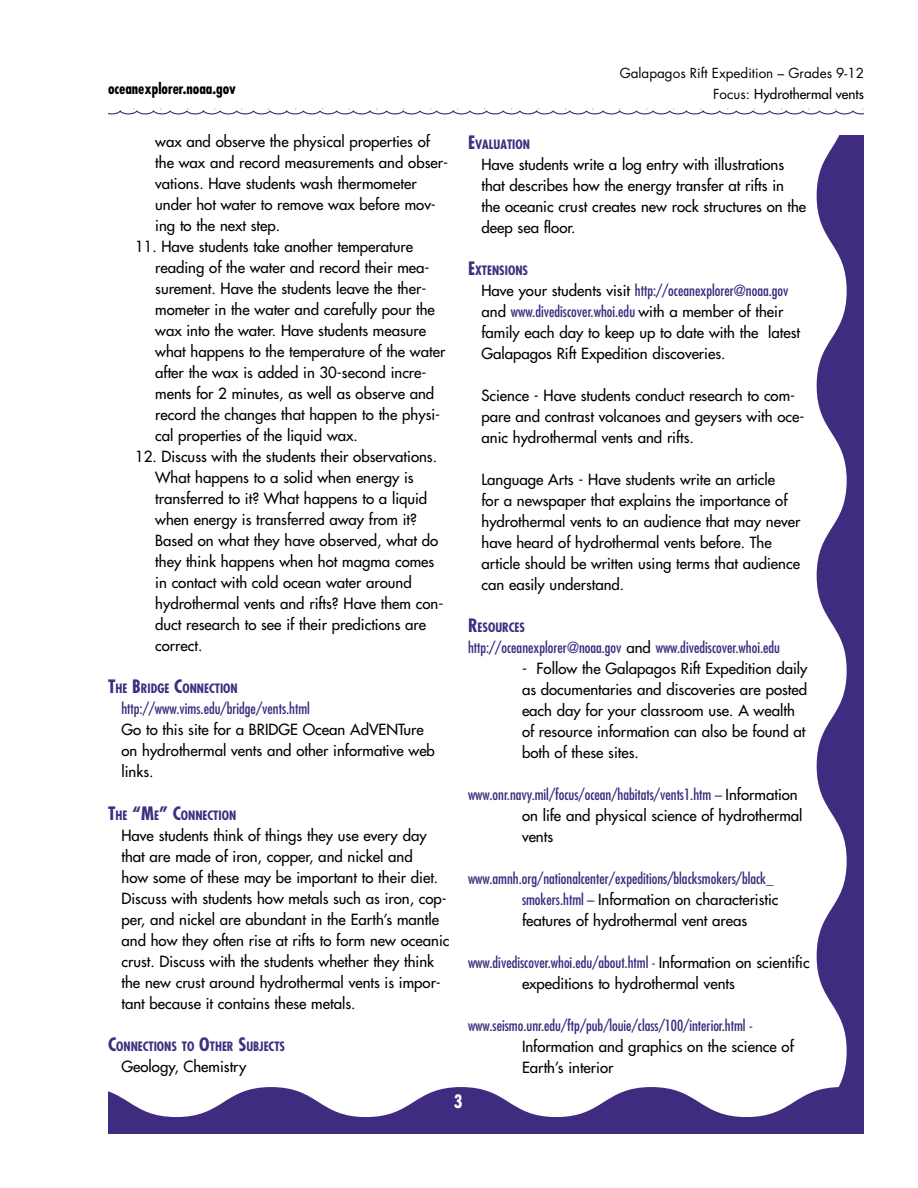
<style>
.page{position:relative;width:918px;height:1188px;background:#fff}
.page>*{position:absolute;margin:0;border:0;box-sizing:border-box;transform-origin:0 0}
.t1{font:700 condensed 18px "Futura";color:#fff}
.body_text_lists{font:15px/21px "Futura";color:#000}
.Indent_sub_text_w{font:15px/21px "Futura";color:#000}
.references{font:15px/21px "Futura";color:#000}
.references-2{font:condensed 15px/21px "Futura";color:#362e7e}
.body_text_lists-2{font:condensed 15px "Futura";color:#362e7e}
.t2{font:700 condensed 15px "Futura";color:#000}
.t3{font:13.5px/21px "Futura";color:#000;text-align:right}
.Sub_head{font:700 condensed 12.6px "Futura";color:#3f2d81}
.s1{font-size:18px}
.s2{font-style:inherit}
.s3{font-stretch:condensed;color:#362e7e}
.s4{font-stretch:normal;color:#000}
</style>
<div class="page">
<svg style="left:817px;top:135px;width:47px;height:952px;fill:#3f2c81"></svg>
<svg style="left:108px;top:1087px;width:756px;height:47px"></svg>
<svg style="left:108px;top:108px;width:756px;height:7px"></svg>
<p class="t2" style="left:108px;top:79px;width:130px">oceanexplorer.noaa.gov</p>
<p class="Indent_sub_text_w" style="left:155px;top:131px;width:294px">wax and observe the physical properties of the wax and record measurements and obser&shy;vations. Have students wash thermometer under hot water to remove wax before mov&shy;ing to the next step.</p>
<p class="Indent_sub_text_w" style="left:155px;top:236px;width:292px;text-indent:-20px">11. Have students take another temperature reading of the water and record their mea&shy;surement. Have the students leave the ther&shy;mometer in the water and carefully pour the wax into the water. Have students measure what happens to the temperature of the water after the wax is added in 30-second incre&shy;ments for 2 minutes, as well as observe and record the changes that happen to the physi&shy;cal properties of the liquid wax.</p>
<p class="Indent_sub_text_w" style="left:155px;top:446px;width:290px;text-indent:-20px">12. Discuss with the students their observations.<br>What happens to a solid when energy is transferred to it? What happens to a liquid when energy is transferred away from it?<br>Based on what they have observed, what do they think happens when hot magma comes in contact with cold ocean water around hydrothermal vents and rifts? Have them con&shy;duct research to see if their predictions are correct.</p>
<p class="Sub_head" style="left:108px;top:680px;width:131px"><span class="s1">T</span>HE <span class="s1">B</span>RIDGE <span class="s1">C</span>ONNECTION</p>
<p class="body_text_lists-2" style="left:122px;top:699px;width:190px">http://www.vims.edu/bridge/vents.html</p>
<p class="body_text_lists" style="left:122px;top:719px;width:315px">Go to this site for a BRIDGE Ocean AdVENTure on hydrothermal vents and other informative web links.</p>
<p class="Sub_head" style="left:108px;top:807px;width:130px"><span class="s1">T</span>HE <span class="s1">“M</span>E<span class="s1">” C</span>ONNECTION</p>
<p class="body_text_lists" style="left:122px;top:824px;width:330px">Have students think of things they use every day that are made of iron, copper, and nickel and<br>how some of these may be important to their diet.<br>Discuss with students how metals such as iron, cop&shy;per, and nickel are abundant in the Earth’s mantle and how they often rise at rifts to form new oceanic crust. Discuss with the students whether they think the new crust around hydrothermal vents is impor&shy;tant because it contains these metals.</p>
<p class="Sub_head" style="left:108px;top:1038px;width:179px"><span class="s1">C</span>ONNECTIONS TO <span class="s1">O</span>THER <span class="s1">S</span>UBJECTS</p>
<p class="body_text_lists" style="left:122px;top:1055px;width:126px">Geology, Chemistry</p>
<p class="t3" style="left:620px;top:63px;width:246px">Galapagos Rift Expedition – Grades 9-12<br>Focus: <span class="s2">Hydrothermal vents</span></p>
<p class="Sub_head" style="left:468px;top:137px;width:64px"><span class="s1">E</span>VALUATION</p>
<p class="body_text_lists" style="left:482px;top:154px;width:326px">Have students write a log entry with illustrations that describes how the energy transfer at rifts in the oceanic crust creates new rock structures on the deep sea floor.</p>
<p class="Sub_head" style="left:468px;top:263px;width:62px"><span class="s1">E</span>XTENSIONS</p>
<p class="body_text_lists" style="left:482px;top:280px;width:320px">Have your students visit <span class="s3">http://oceanexplorer@noaa.gov </span>and <span class="s3">www.divediscover.whoi.edu</span> with a member of their family each day to keep up to date with the latest Galapagos Rift Expedition discoveries.</p>
<p class="body_text_lists" style="left:482px;top:385px;width:324px">Science - Have students conduct research to com&shy;pare and contrast volcanoes and geysers with oce&shy;anic hydrothermal vents and rifts.</p>
<p class="body_text_lists" style="left:482px;top:469px;width:320px">Language Arts - Have students write an article<br>for a newspaper that explains the importance of hydrothermal vents to an audience that may never have heard of hydrothermal vents before. The article should be written using terms that audience can easily understand.</p>
<p class="Sub_head" style="left:468px;top:620px;width:59px"><span class="s1">R</span>ESOURCES</p>
<p class="references-2" style="left:468px;top:637px;width:314px">http://oceanexplorer@noaa.gov <span class="s4">and</span> www.divediscover.whoi.edu</p>
<p class="references" style="left:522px;top:658px;width:287px">- Follow the Galapagos Rift Expedition daily as documentaries and discoveries are posted each day for your classroom use. A wealth of resource information can also be found at both of these sites.</p>
<p class="references" style="left:522px;top:784px;width:282px;text-indent:-54px"><span class="s3">www.onr.navy.mil/focus/ocean/habitats/vents1.htm –</span> Information on life and physical science of hydrothermal vents</p>
<p class="references-2" style="left:522px;top:868px;width:258px;text-indent:-54px">www.amnh.org/nationalcenter/expeditions/blacksmokers/black_ smokers.html – <span class="s4">Information on characteristic features of hydrothermal vent areas</span></p>
<p class="references" style="left:522px;top:952px;width:289px;text-indent:-54px"><span class="s3">www.divediscover.whoi.edu/about.html -</span> Information on scientific expeditions to hydrothermal vents</p>
<p class="references-2" style="left:522px;top:1015px;width:273px;text-indent:-54px">www.seismo.unr.edu/ftp/pub/louie/class/100/interior.html -<br><span class="s4">Information and graphics on the science of<br>Earth’s interior</span></p>
<p class="t1" style="left:454px;top:1090px;width:10px">3</p>
</div>
